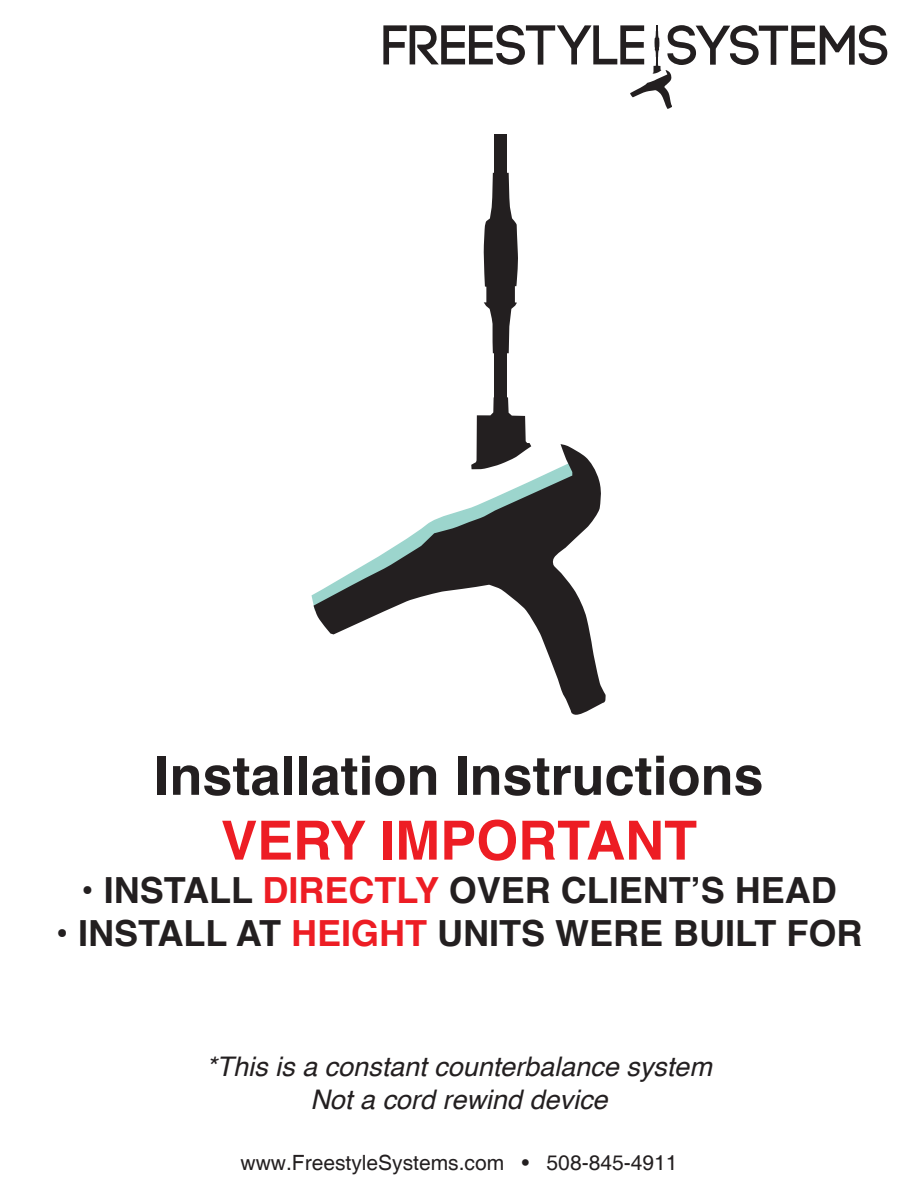
<style>
.page{position:relative;width:918px;height:1188px;background:#fff}
.page>*{position:absolute;margin:0;border:0;box-sizing:border-box;transform-origin:0 0}
.t1{font:700 54px/64.8px "Helvetica";color:#231f20;text-align:center}
.t2{font:700 36px "Helvetica";color:#231f20}
.t3{font:italic 27px/32.4px "Helvetica";color:#231f20;text-align:center}
.t4{font:21px "Helvetica";color:#231f20}
.s1{color:#ed1d24}
</style>
<div class="page">
<svg style="left:315px;top:453px;width:291px;height:262px"></svg>
<svg style="left:312px;top:397px;width:268px;height:214px"></svg>
<div style="left:494px;top:134px;width:13px;height:289px;background:#231f20"></div>
<svg style="left:484px;top:173px;width:34px;height:180px"></svg>
<svg style="left:383px;top:25px;width:504px;height:84px"></svg>
<p class="t1" style="left:154px;top:744px;width:611px">Installation Instructions<br><span class="s1">VERY IMPORTANT</span></p>
<p class="t2" style="left:81px;top:861px;width:757px">• INSTALL <span class="s1">DIRECTLY</span> OVER CLIENT’S HEAD</p>
<p class="t2" style="left:56px;top:904px;width:808px">• INSTALL AT <span class="s1">HEIGHT</span> UNITS WERE BUILT FOR</p>
<p class="t3" style="left:206px;top:1051px;width:507px">*This is a constant counterbalance system<br>Not a cord rewind device</p>
<p class="t4" style="left:241px;top:1150px;width:438px">www.FreestyleSystems.com • 508-845-4911</p>
</div>
